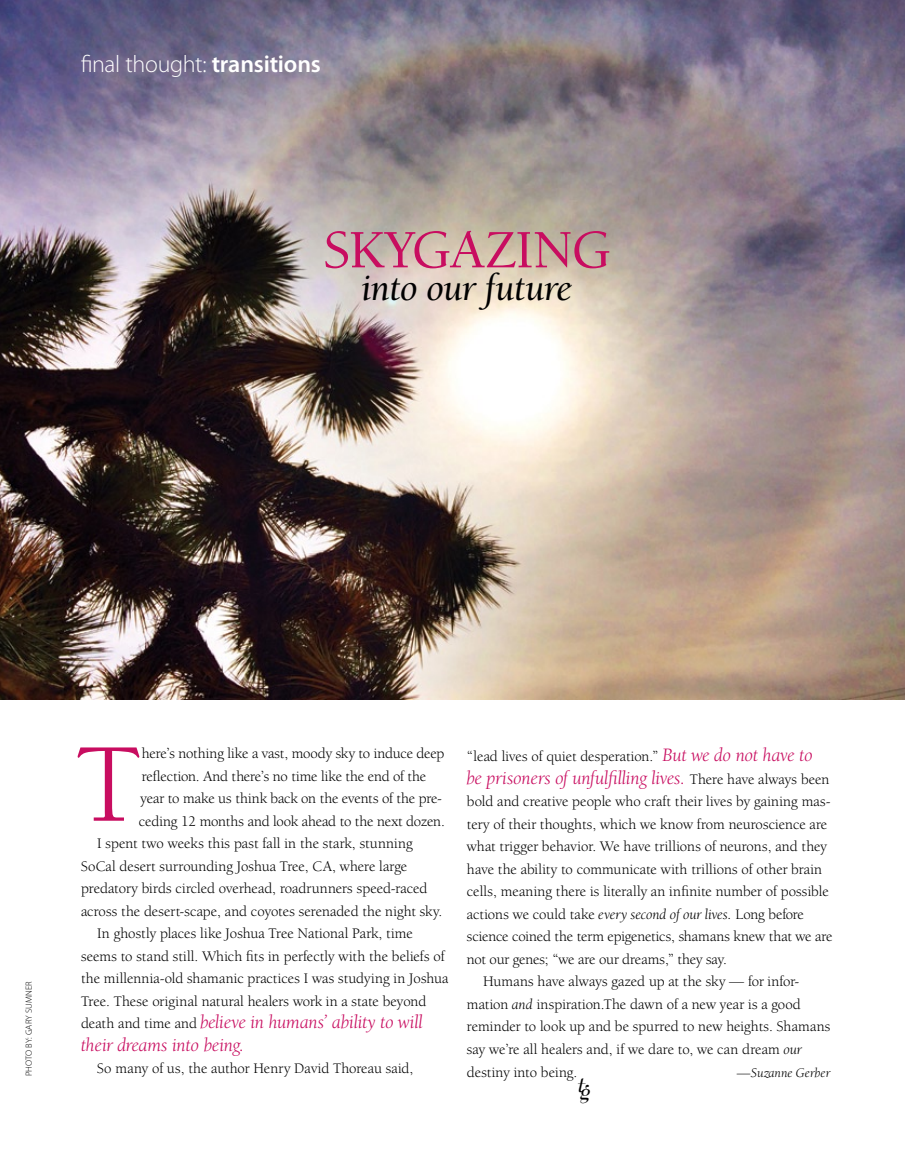
<style>
.page{position:relative;width:905px;height:1175px;background:#fff}
.page>*{position:absolute;margin:0;border:0;box-sizing:border-box;transform-origin:0 0}
.t1{font:115.5px "Berkeley Oldstyle IT Cby BT";color:#c80d60}
.t2{font:500 55.5px "Berkeley Oldstyle IT Cby BT";letter-spacing:.01em;color:#c80d60}
.t3{font:39px "Berkeley Oldstyle IT Cby BT Med Ital";letter-spacing:-.015em;color:#000}
.t4{font:italic 26.4px "Be Lucian";color:#000}
.t5{font:300 24px "Myriad Pro";letter-spacing:-.015em;color:#fff}
.t6{font:italic 19.5px/22.5px "Berkeley Oldstyle IT Cby BT";letter-spacing:-.005em;color:#c80d60}
.t7{font:15px "Berkeley Oldstyle IT Cby BT";letter-spacing:.005em;color:#000}
.t8{font:italic 13.5px "Berkeley Oldstyle IT Cby BT";letter-spacing:.01em;color:#000}
.t9{font:300 9px "Myriad Pro";letter-spacing:.01em;color:#000}
.s1{font-weight:600}
.s2{font-style:normal;font-size:15px;color:#000}
.s3{font-style:italic;font-size:19.5px;color:#c80d60}
.s4{font-style:italic}
</style>
<div class="page">
<img style="left:0;top:0;width:904px;height:699px">
<h3 class="t5" style="left:81px;top:50px;width:241px">final thought: <span class="s1">transitions</span></h3>
<h2 class="t2" style="left:324px;top:216px;width:287px">SKYGAZING</h2>
<h3 class="t3" style="left:362px;top:264px;width:212px">into our future</h3>
<p class="t9" style="left:23px;top:1076px;width:96px;rotate:-90deg">PHOTO BY: GARY SUMNER</p>
<p class="t7" style="left:142px;top:744px;width:304px">here’s nothing like a vast, moody sky to induce deep</p>
<p class="t7" style="left:142px;top:767px;width:286px">reflection. And there’s no time like the end of the</p>
<p class="t7" style="left:140px;top:789px;width:303px">year to make us think back on the events of the pre-</p>
<p class="t7" style="left:139px;top:812px;width:307px">ceding 12 months and look ahead to the next dozen.</p>
<p class="t7" style="left:97px;top:834px;width:317px">I spent two weeks this past fall in the stark, stunning</p>
<p class="t7" style="left:81px;top:857px;width:328px">SoCal desert surrounding Joshua Tree, CA, where large</p>
<p class="t7" style="left:81px;top:879px;width:348px">predatory birds circled overhead, roadrunners speed-raced</p>
<p class="t7" style="left:81px;top:902px;width:363px">across the desert-scape, and coyotes serenaded the night sky.</p>
<p class="t7" style="left:97px;top:924px;width:317px">In ghostly places like Joshua Tree National Park, time</p>
<p class="t7" style="left:81px;top:947px;width:365px">seems to stand still. Which fits in perfectly with the beliefs of</p>
<p class="t7" style="left:81px;top:969px;width:369px">the millennia-old shamanic practices I was studying in Joshua</p>
<p class="t7" style="left:81px;top:992px;width:347px">Tree. These original natural healers work in a state beyond</p>
<h3 class="t6" style="left:81px;top:1010px;width:343px"><span class="s2">death and time and</span> believe in humans’ ability to will their dreams into being.</h3>
<p class="t7" style="left:97px;top:1059px;width:317px">So many of us, the author Henry David Thoreau said,</p>
<h1 class="t1" style="left:77px;top:715px;width:64px">T</h1>
<p class="t7" style="left:467px;top:747px;width:347px">“lead lives of quiet desperation.” <span class="s3">But we do not have to</span></p>
<h3 class="t6" style="left:467px;top:766px;width:364px">be prisoners of unfulfilling lives. <span class="s2">There have always been</span></h3>
<p class="t7" style="left:467px;top:792px;width:365px">bold and creative people who craft their lives by gaining mas-</p>
<p class="t7" style="left:467px;top:815px;width:362px">tery of their thoughts, which we know from neuroscience are</p>
<p class="t7" style="left:467px;top:837px;width:361px">what trigger behavior. We have trillions of neurons, and they</p>
<p class="t7" style="left:467px;top:860px;width:357px">have the ability to communicate with trillions of other brain</p>
<p class="t7" style="left:467px;top:882px;width:363px">cells, meaning there is literally an infinite number of possible</p>
<p class="t7" style="left:467px;top:905px;width:338px">actions we could take <span class="s4">every second of our lives.</span> Long before</p>
<p class="t7" style="left:467px;top:927px;width:367px">science coined the term epigenetics, shamans knew that we are</p>
<p class="t7" style="left:467px;top:950px;width:262px">not our genes; “we are our dreams,” they say.</p>
<p class="t7" style="left:483px;top:972px;width:317px">Humans have always gazed up at the sky — for infor-</p>
<p class="t7" style="left:467px;top:995px;width:335px">mation <span class="s4">and</span> inspiration.The dawn of a new year is a good</p>
<p class="t7" style="left:467px;top:1017px;width:365px">reminder to look up and be spurred to new heights. Shamans</p>
<p class="t7" style="left:467px;top:1040px;width:336px">say we’re all healers and, if we dare to, we can dream <span class="s4">our</span></p>
<p class="t7" style="left:467px;top:1062px;width:112px">destiny into being.</p>
<p class="t8" style="left:737px;top:1064px;width:95px">—Suzanne Gerber</p>
<h3 class="t4" style="left:578px;top:1069px;width:14px">tg</h3>
</div>
